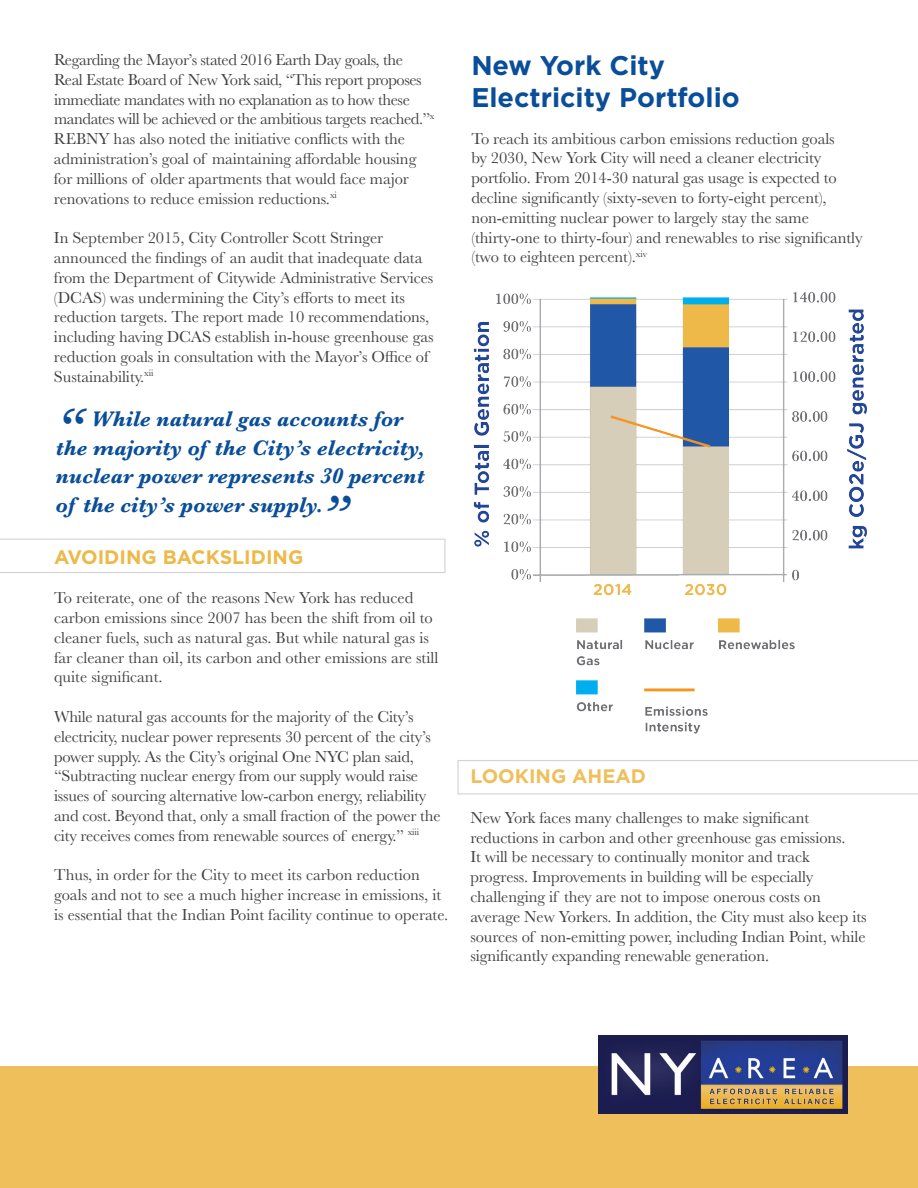
<style>
.page{position:relative;width:918px;height:1188px;background:#fff}
.page>*{position:absolute;margin:0;border:0;box-sizing:border-box;transform-origin:0 0}
.t1{font:700 27px/32.4px "Gotham";color:#0a4e9a}
.t2{font:italic 700 21.9px/28.8px "Baskerville";color:#0a4e9a}
.t3{font:700 19.5px "Gotham";color:#edb948}
.t4{font:700 19.5px "Gotham";color:#efbf5c}
.t5{font:16.5px/19.8px "Baskerville";letter-spacing:-.005em;color:#414042}
.t6{font:16.5px/19.8px "Baskerville";letter-spacing:-.025em;color:#414042}
.s1{font-size:46.65px}
</style>
<div class="page">
<div style="left:0;top:1067px;width:918px;height:121px;background:#efbf5c"></div>
<img style="left:598px;top:1035px;width:249px;height:78px">
<svg style="left:0;top:539px;width:446px;height:34px"></svg>
<svg style="left:458px;top:760px;width:460px;height:34px"></svg>
<img style="left:473px;top:292px;width:394px;height:442px">
<p class="t6" style="left:54px;top:50px;width:382px">Regarding the Mayor’s stated 2016 Earth Day goals, the Real Estate Board of New York said, “This report proposes immediate mandates with no explanation as to how these mandates will be achieved or the ambitious targets reached.”<sup>x </sup>REBNY has also noted the initiative conflicts with the administration’s goal of maintaining affordable housing for millions of older apartments that would face major renovations to reduce emission reductions.<sup>xi</sup></p>
<p class="t5" style="left:54px;top:228px;width:381px">In September 2015, City Controller Scott Stringer announced the findings of an audit that inadequate data from the Department of Citywide Administrative Services (DCAS) was undermining the City’s efforts to meet its reduction targets. The report made 10 recommendations, including having DCAS establish in-house greenhouse gas reduction goals in consultation with the Mayor’s Office of Sustainability.<sup>xii</sup></p>
<h2 class="t2" style="left:56px;top:404px;width:371px"><span class="s1">“</span> While natural gas accounts for the majority of the City’s electricity, nuclear power represents 30 percent of the city’s power supply.<span class="s1">”</span></h2>
<p class="t3" style="left:54px;top:546px;width:251px">AVOIDING BACKSLIDING</p>
<p class="t5" style="left:54px;top:588px;width:386px">To reiterate, one of the reasons New York has reduced carbon emissions since 2007 has been the shift from oil to cleaner fuels, such as natural gas. But while natural gas is far cleaner than oil, its carbon and other emissions are still quite significant.</p>
<p class="t5" style="left:54px;top:707px;width:388px">While natural gas accounts for the majority of the City’s electricity, nuclear power represents 30 percent of the city’s power supply. As the City’s original One NYC plan said, “Subtracting nuclear energy from our supply would raise issues of sourcing alternative low-carbon energy, reliability and cost. Beyond that, only a small fraction of the power the city receives comes from renewable sources of energy.” <sup>xiii</sup></p>
<p class="t5" style="left:54px;top:865px;width:396px">Thus, in order for the City to meet its carbon reduction goals and not to see a much higher increase in emissions, it is essential that the Indian Point facility continue to operate.</p>
<h1 class="t1" style="left:471px;top:48px;width:270px">New York City<br>Electricity Portfolio</h1>
<p class="t5" style="left:471px;top:129px;width:393px">To reach its ambitious carbon emissions reduction goals<br>by 2030, New York City will need a cleaner electricity portfolio. From 2014-30 natural gas usage is expected to decline significantly (sixty-seven to forty-eight percent), non-emitting nuclear power to largely stay the same (thirty-one to thirty-four) and renewables to rise significantly (two to eighteen percent).<sup>xiv</sup></p>
<p class="t4" style="left:470px;top:765px;width:177px">LOOKING AHEAD</p>
<p class="t5" style="left:470px;top:808px;width:398px">New York faces many challenges to make significant reductions in carbon and other greenhouse gas emissions.<br>It will be necessary to continually monitor and track progress. Improvements in building will be especially challenging if they are not to impose onerous costs on average New Yorkers. In addition, the City must also keep its sources of non-emitting power, including Indian Point, while significantly expanding renewable generation.</p>
</div>
